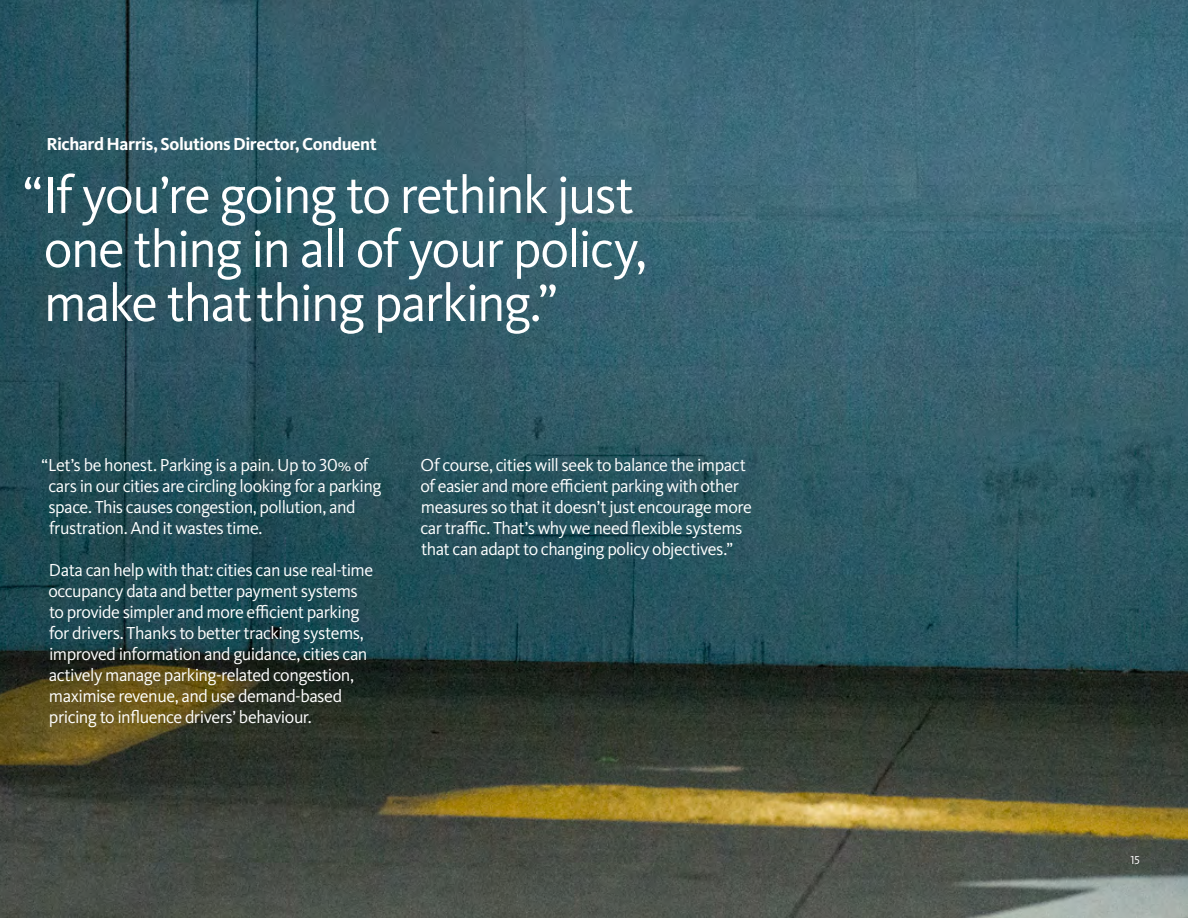
<style>
.page{position:relative;width:1188px;height:918px;background:#fff}
.page>*{position:absolute;margin:0;border:0;box-sizing:border-box;transform-origin:0 0}
.t1{font:54px/54px "Kievit Pro";letter-spacing:-.035em;color:#fff}
.t2{font:18px/21px "Kievit Pro";letter-spacing:-.03em;color:#fff}
.t3{font:700 18px "Kievit Pro";letter-spacing:-.025em;color:#fff}
.t4{font:12px "Kievit Pro";color:#fff}
</style>
<div class="page">
<img style="left:0;top:0;width:1188px;height:918px">
<p class="t3" style="left:46px;top:133px;width:332px">Richard Harris, Solutions Director, Conduent</p>
<h1 class="t1" style="left:44px;top:168px;width:605px;text-indent:-21px">“If you’re going to rethink just one thing in all of your policy, make that thing parking.”</h1>
<p class="t2" style="left:48px;top:454px;width:335px;text-indent:-7px">“Let’s be honest. Parking is a pain. Up to 30% of cars in our cities are circling looking for a parking space. This causes congestion, pollution, and frustration. And it wastes time.</p>
<p class="t2" style="left:48px;top:559px;width:326px">Data can help with that: cities can use real-time occupancy data and better payment systems to provide simpler and more efficient parking for drivers. Thanks to better tracking systems, improved information and guidance, cities can actively manage parking-related congestion, maximise revenue, and use demand-based pricing to influence drivers’ behaviour.</p>
<p class="t2" style="left:420px;top:454px;width:333px">Of course, cities will seek to balance the impact of easier and more efficient parking with other measures so that it doesn’t just encourage more car traffic. That’s why we need flexible systems that can adapt to changing policy objectives.”</p>
<p class="t4" style="left:1131px;top:853px;width:11px">15</p>
</div>
